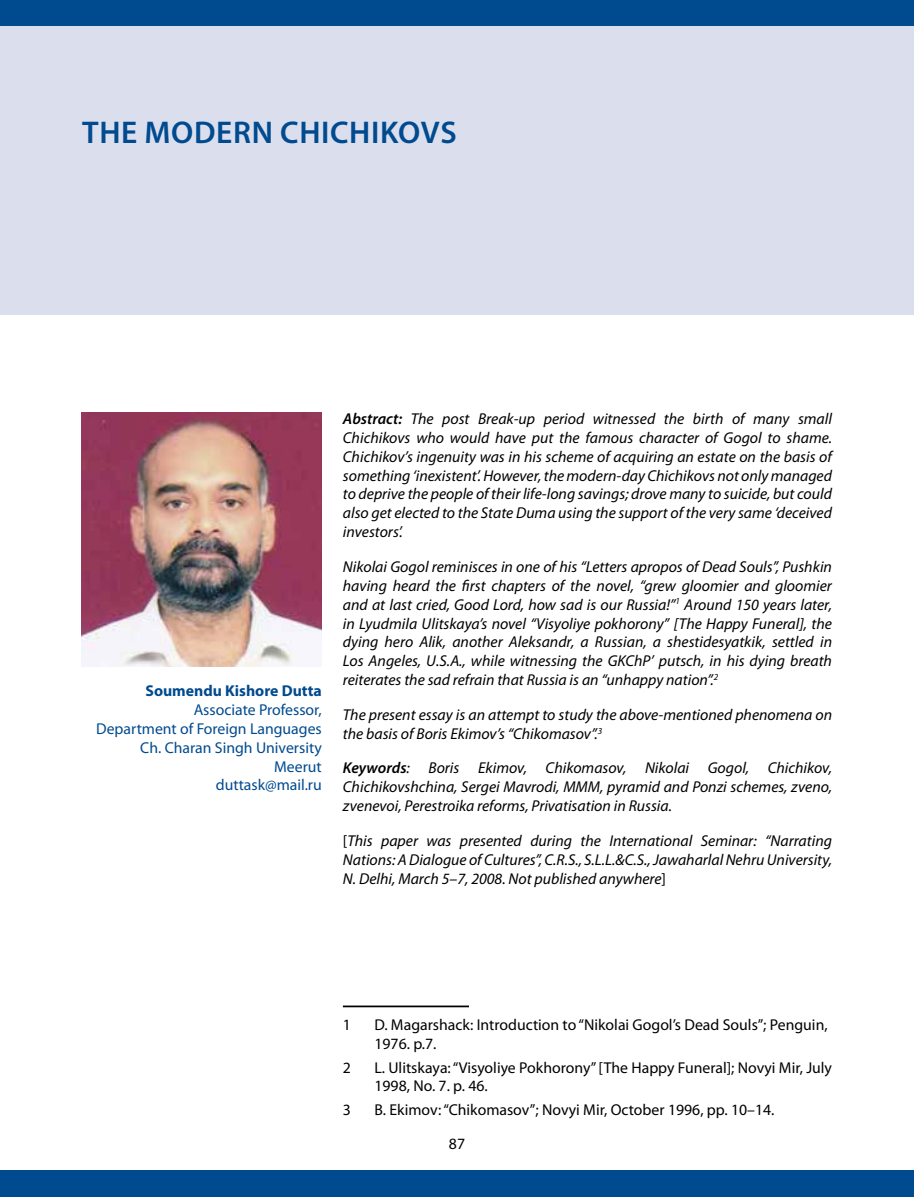
<style>
.page{position:relative;width:914px;height:1197px;background:#fff}
.page>*{position:absolute;margin:0;border:0;box-sizing:border-box;transform-origin:0 0}
.t1{font:600 31.5px "Myriad Pro";letter-spacing:.02em;color:#004a8f}
.t2{font:italic 15.75px/18.9px "Myriad Pro";color:#000;text-align:justify}
.t3{font:15.75px/18.9px "Myriad Pro";color:#000}
.t4{font:15.75px/18.9px "Myriad Pro";color:#004a8f;text-align:right}
.t5{font:700 15.75px "Myriad Pro";color:#004a8f}
.s1{font-weight:600}
.s2{font-style:normal}
</style>
<div class="page">
<div style="left:0;top:0;width:914px;height:315px;background:#dbdeed"></div>
<img style="left:82px;top:412px;width:240px;height:255px">
<hr style="left:343px;top:1006px;width:126px;height:1px;background:#000">
<div style="left:0;top:1171px;width:914px;height:26px;background:#004a8f"></div>
<div style="left:0;top:0;width:914px;height:26px;background:#004a8f"></div>
<h1 class="t1" style="left:82px;top:113px;width:376px">THE MODERN CHICHIKOVS</h1>
<p class="t5" style="left:145px;top:680px;width:178px">Soumendu Kishore Dutta</p>
<p class="t4" style="left:96px;top:700px;width:227px">Associate Professor,<br>Department of Foreign Languages<br>Ch. Charan Singh University<br>Meerut<br>duttask@mail.ru</p>
<p class="t2" style="left:343px;top:409px;width:490px"><span class="s1">Abstract:</span> The post Break-up period witnessed the birth of many small Chichikovs who would have put the famous character of Gogol to shame.<br>Chichikov’s ingenuity was in his scheme of acquiring an estate on the basis of something ‘inexistent’. However, the modern-day Chichikovs not only managed to deprive the people of their life-long savings; drove many to suicide, but could also get elected to the State Duma using the support of the very same ‘deceived investors’.</p>
<p class="t2" style="left:343px;top:557px;width:490px">Nikolai Gogol reminisces in one of his “Letters apropos of Dead Souls”, Pushkin having heard the first chapters of the novel, “grew gloomier and gloomier and at last cried, Good Lord, how sad is our Russia!”<sup>1</sup> Around 150 years later, in Lyudmila Ulitskaya’s novel “Visyoliye pokhorony” [The Happy Funeral], the dying hero Alik, another Aleksandr, a Russian, a shestidesyatkik, settled in Los Angeles, U.S.A., while witnessing the GKChP’ putsch, in his dying breath reiterates the sad refrain that Russia is an “unhappy nation”.<sup>2</sup></p>
<p class="t2" style="left:343px;top:705px;width:490px">The present essay is an attempt to study the above-mentioned phenomena on the basis of Boris Ekimov’s “Chikomasov”.<sup>3</sup></p>
<p class="t2" style="left:343px;top:758px;width:490px"><span class="s1">Keywords</span>: Boris Ekimov, Chikomasov, Nikolai Gogol, Chichikov, Chichikovshchina, Sergei Mavrodi, MMM, pyramid and Ponzi schemes, zveno, zvenevoi, Perestroika reforms, Privatisation in Russia.</p>
<p class="t2" style="left:343px;top:831px;width:490px"><span class="s2">[</span>This paper was presented during the International Seminar: “Narrating Nations: A Dialogue of Cultures”, C.R.S., S.L.L.&amp;C.S., Jawaharlal Nehru University, N. Delhi, March 5–7, 2008. Not published anywhere<span class="s2">]</span></p>
<p class="t3" style="left:343px;top:1015px;width:10px">1</p>
<p class="t3" style="left:374px;top:1015px;width:455px">D. Magarshack: Introduction to “Nikolai Gogol’s Dead Souls”; Penguin,<br>1976. p.7.</p>
<p class="t3" style="left:343px;top:1058px;width:10px">2</p>
<p class="t3" style="left:374px;top:1058px;width:459px">L. Ulitskaya: “Visyoliye Pokhorony” [The Happy Funeral]; Novyi Mir, July<br>1998, No. 7. p. 46.</p>
<p class="t3" style="left:343px;top:1100px;width:10px">3</p>
<p class="t3" style="left:449px;top:1092px;width:327px;line-height:34.3px;text-indent:-74px">B. Ekimov: “Chikomasov”; Novyi Mir, October 1996, pp. 10–14.<br>87</p>
</div>
